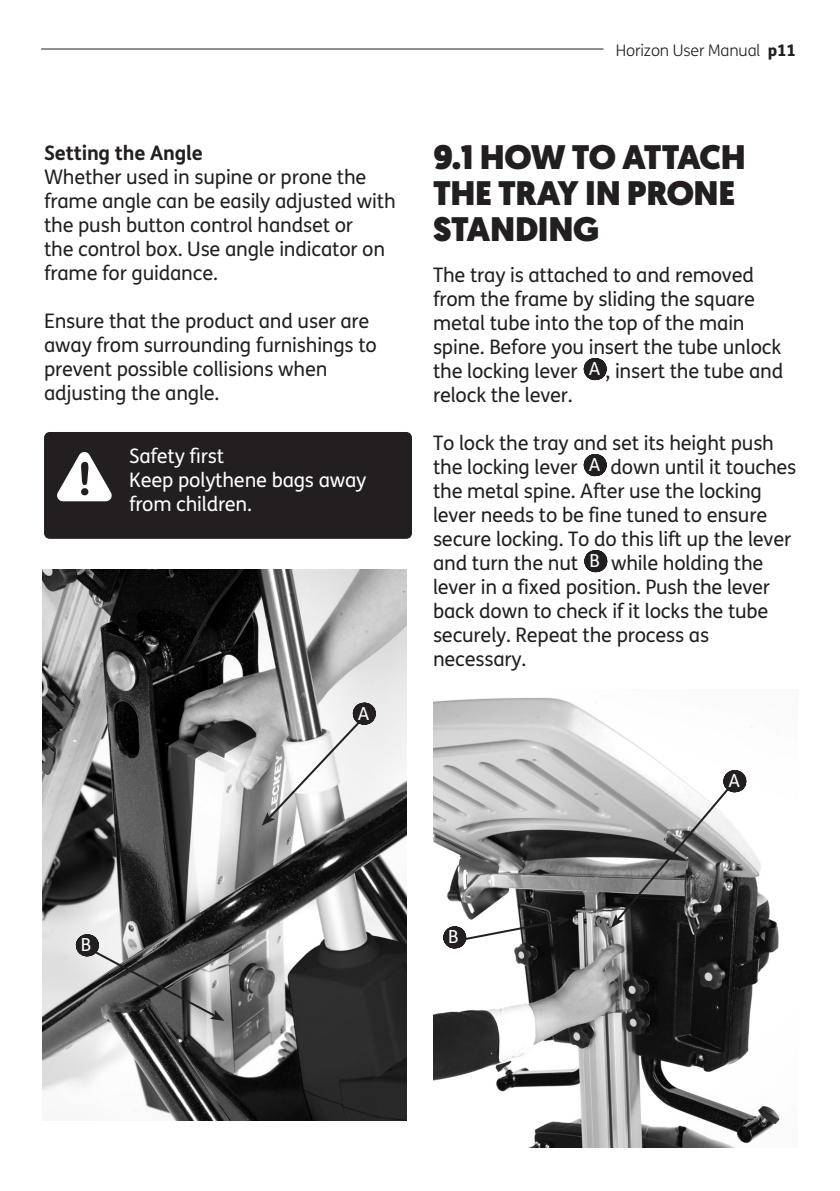
<style>
.page{position:relative;width:840px;height:1191px;background:#fff}
.page>*{position:absolute;margin:0;border:0;box-sizing:border-box;transform-origin:0 0}
.t1{font:900 34px/36px "Geomanist";letter-spacing:-.01em;color:#231f20}
.t2{font:20px/24px "FS Me";letter-spacing:-.01em;color:#231f20}
.t3{font:20px/24px "FS Me";letter-spacing:-.01em;color:#fff}
.t4{font:700 20px "FS Me";letter-spacing:-.01em;color:#231f20}
.DOT_BLACK{font:18px "FS Me";color:#fff}
.t5{font:300 16px "FS Me";letter-spacing:-.01em;color:#231f20}
.s1{font-weight:800}
</style>
<div class="page">
<hr style="left:41px;top:49px;width:562px;height:1px;background:#231f20">
<div style="left:44px;top:432px;width:368px;height:107px;background:#231f20;border-radius:6px"></div>
<svg style="left:57px;top:452px;width:55px;height:49px"></svg>
<img style="left:42px;top:569px;width:365px;height:551px">
<svg style="left:87px;top:934px;width:137px;height:87px;background:#6b6a6b"></svg>
<svg style="left:261px;top:702px;width:107px;height:124px"></svg>
<svg style="left:594px;top:358px;width:1px;height:22px"></svg>
<svg style="left:594px;top:454px;width:1px;height:22px"></svg>
<svg style="left:595px;top:550px;width:1px;height:22px"></svg>
<img style="left:433px;top:697px;width:347px;height:450px">
<svg style="left:610px;top:770px;width:125px;height:158px"></svg>
<svg style="left:453px;top:916px;width:117px;height:32px"></svg>
<p class="t4" style="left:44px;top:138px;width:160px">Setting the Angle</p>
<p class="t2" style="left:44px;top:165px;width:353px">Whether used in supine or prone the frame angle can be easily adjusted with the push button control handset or<br>the control box. Use angle indicator on frame for guidance.</p>
<p class="t2" style="left:44px;top:309px;width:334px">Ensure that the product and user are away from surrounding furnishings to prevent possible collisions when</p>
<p class="t2" style="left:44px;top:381px;width:177px">adjusting the angle.</p>
<p class="t3" style="left:129px;top:443px;width:96px">Safety first</p>
<p class="t3" style="left:129px;top:467px;width:238px">Keep polythene bags away from children.</p>
<p class="DOT_BLACK" style="left:357px;top:701px;width:13px">A</p>
<p class="t5" style="left:615px;top:39px;width:181px">Horizon User Manual <span class="s1">p11</span></p>
<p class="t1" style="left:433px;top:139px;width:314px">9.1 HOW TO ATTACH<br>THE TRAY IN PRONE<br>STANDING</p>
<p class="t2" style="left:433px;top:262px;width:349px">The tray is attached to and removed from the frame by sliding the square metal tube into the top of the main spine. Before you insert the tube unlock the locking lever</p>
<p class="DOT_BLACK" style="left:588px;top:356px;width:13px">A</p>
<p class="t2" style="left:605px;top:358px;width:179px">, insert the tube and</p>
<p class="t2" style="left:433px;top:382px;width:141px">relock the lever.</p>
<p class="t2" style="left:433px;top:430px;width:342px">To lock the tray and set its height push the locking lever</p>
<p class="DOT_BLACK" style="left:588px;top:452px;width:13px">A</p>
<p class="t2" style="left:433px;top:454px;width:364px;text-indent:177px">down until it touches the metal spine. After use the locking lever needs to be fine tuned to ensure secure locking. To do this lift up the lever and turn the nut</p>
<p class="DOT_BLACK" style="left:589px;top:548px;width:12px">B</p>
<p class="t2" style="left:433px;top:550px;width:338px;text-indent:178px">while holding the lever in a fixed position. Push the lever back down to check if it locks the tube securely. Repeat the process as</p>
<p class="t2" style="left:433px;top:646px;width:95px">necessary.</p>
<p class="DOT_BLACK" style="left:728px;top:768px;width:13px">A</p>
<p class="DOT_BLACK" style="left:81px;top:932px;width:12px">B</p>
<p class="DOT_BLACK" style="left:448px;top:924px;width:12px">B</p>
</div>
